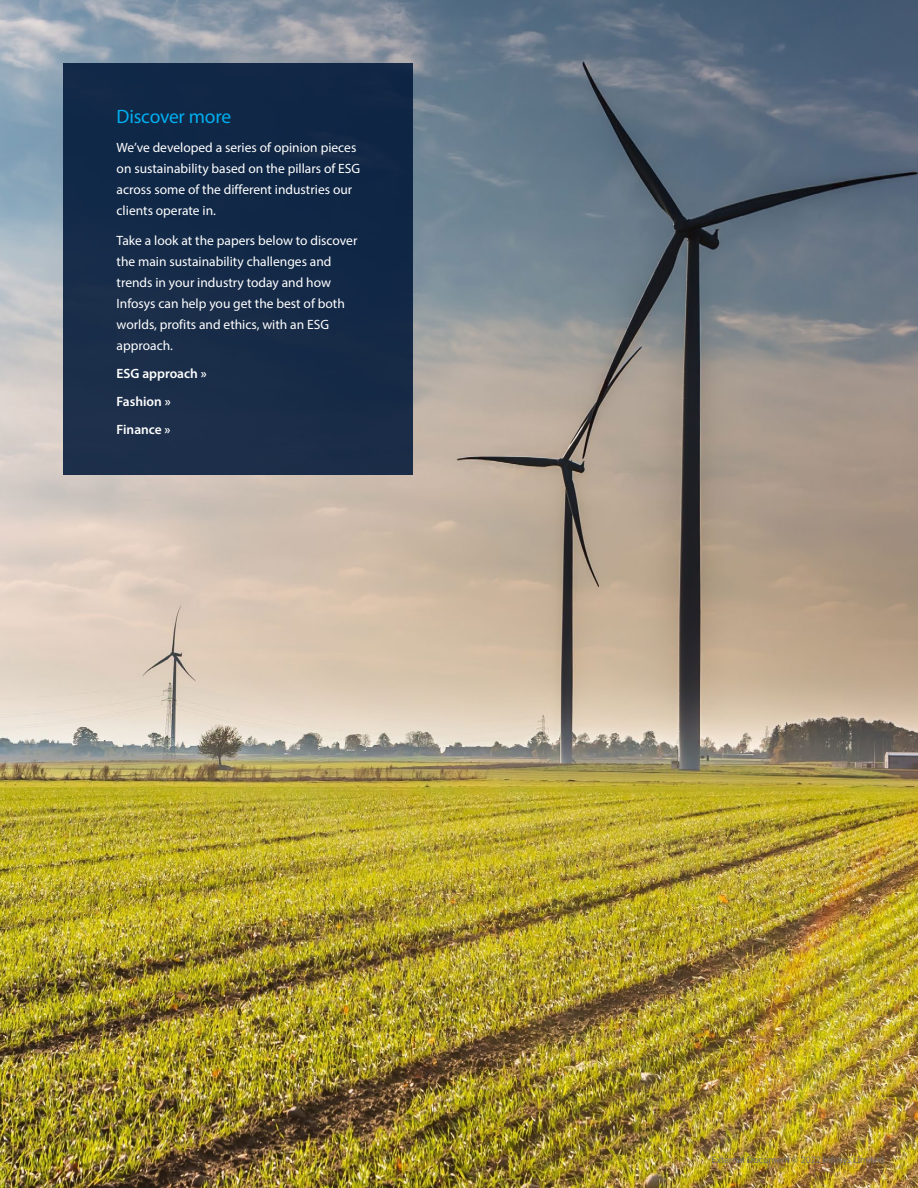
<style>
.page{position:relative;width:918px;height:1188px;background:#fff}
.page>*{position:absolute;margin:0;border:0;box-sizing:border-box;transform-origin:0 0}
.t1{font:19.5px "Myriad Pro";letter-spacing:-.01em;color:#00aeef}
.t2{font:13.5px/21px "Myriad Pro";color:#fff}
.t3{font:600 13.5px/28px "Myriad Pro";color:#fff}
.t4{font:9.75px "Myriad Pro";color:#6d6e71}
</style>
<div class="page">
<img style="left:0;top:0;width:918px;height:1188px">
<div style="left:64px;top:64px;width:349px;height:411px;background:#142947"></div>
<h1 class="t1" style="left:117px;top:104px;width:116px">Discover more</h1>
<p class="t2" style="left:117px;top:137px;width:245px">We’ve developed a series of opinion pieces on sustainability based on the pillars of ESG across some of the different industries our clients operate in.</p>
<p class="t2" style="left:117px;top:229px;width:242px">Take a look at the papers below to discover the main sustainability challenges and trends in your industry today and how Infosys can help you get the best of both worlds, profits and ethics, with an ESG approach.</p>
<p class="t3" style="left:117px;top:359px;width:92px">ESG approach »<br>Fashion »<br>Finance »</p>
<p class="t4" style="left:712px;top:1154px;width:174px">External Document © 2022 Infosys Limited</p>
<p class="t4" style="left:816px;top:1154px;width:7px">1</p>
</div>
